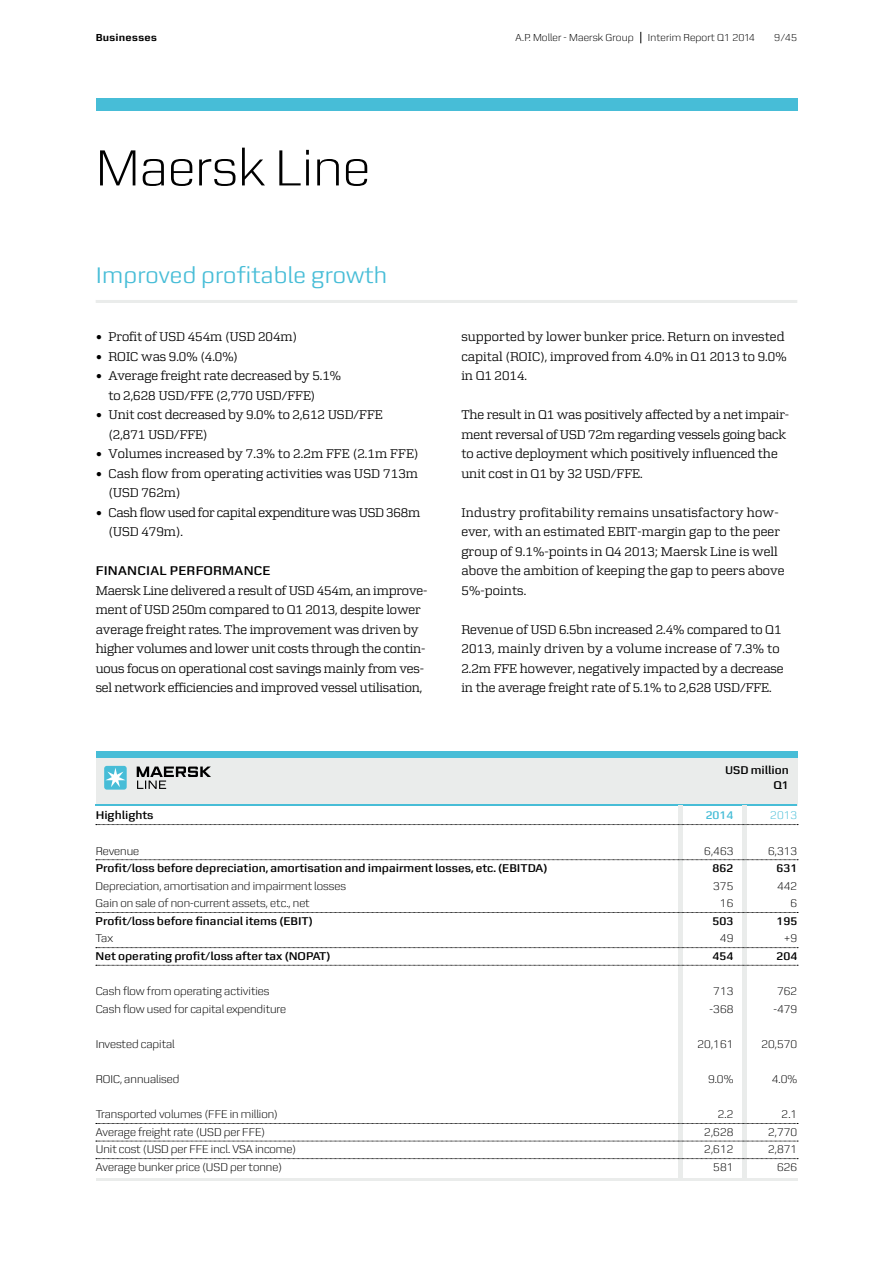
<style>
.page{position:relative;width:893px;height:1263px;background:#fff}
.page>*{position:absolute;margin:0;border:0;box-sizing:border-box;transform-origin:0 0}
.t1{font:300 54px "Zetta Sans";letter-spacing:.005em;color:#000}
.t2{font:24px "Zetta Sans";letter-spacing:.01em;color:#47bdd7}
.t3{font:13.5px/19.5px "Zetta Serif";color:#000}
.t4{font:600 13.5px "Zetta Sans";letter-spacing:.02em;color:#000}
.t5{font:300 12px "Zetta Sans";color:#000}
.t6{font:600 12px/15px "Zetta Sans";color:#000;text-align:right}
.t7{font:600 12px "Zetta Sans";color:#47bdd7}
.t8{font:300 12px "Zetta Sans";color:#47bdd7}
.t9{font:300 10.8px "Zetta Sans";letter-spacing:.01em;color:#000}
.t10{font:700 10.8px "Zetta Sans";letter-spacing:.025em;color:#000}
</style>
<div class="page">
<div style="left:96px;top:98px;width:701px;height:13px;background:#47bdd7"></div>
<hr style="left:96px;top:300px;width:701px;height:3px;background:#eaeceb">
<div style="left:96px;top:751px;width:701px;height:54px;background:#eaeceb"></div>
<hr style="left:96px;top:1178px;width:701px;height:2px;background:#eaeceb">
<div style="left:96px;top:751px;width:701px;height:6px;background:#47bdd7"></div>
<hr style="left:96px;top:804px;width:701px;height:1px;background:#47bdd7">
<hr style="left:742px;top:805px;width:4px;height:375px;background:#eaeceb">
<hr style="left:678px;top:805px;width:4px;height:375px;background:#eaeceb">
<svg style="left:96px;top:824px;width:702px;height:1px"></svg>
<svg style="left:96px;top:859px;width:702px;height:1px"></svg>
<svg style="left:96px;top:912px;width:702px;height:1px"></svg>
<svg style="left:96px;top:947px;width:702px;height:1px"></svg>
<svg style="left:96px;top:965px;width:702px;height:1px"></svg>
<svg style="left:96px;top:1123px;width:702px;height:1px"></svg>
<svg style="left:96px;top:1141px;width:702px;height:1px"></svg>
<svg style="left:96px;top:1158px;width:702px;height:1px"></svg>
<svg style="left:137px;top:766px;width:74px;height:23px"></svg>
<div style="left:104px;top:766px;width:23px;height:24px;background:#47bdd7;border-radius:3px"></div>
<svg style="left:105px;top:768px;width:20px;height:19px"></svg>
<p class="t10" style="left:96px;top:31px;width:63px">Businesses</p>
<p class="t9" style="left:515px;top:32px;width:120px">A.P. Moller - Maersk Group</p>
<p class="t9" style="left:648px;top:32px;width:109px">Interim Report Q1 2014</p>
<p class="t9" style="left:774px;top:32px;width:25px">9/45</p>
<h1 class="t1" style="left:96px;top:138px;width:276px">Maersk Line</h1>
<h2 class="t2" style="left:96px;top:262px;width:293px">Improved profitable growth</h2>
<p class="t3" style="left:96px;top:327px;width:203px">• Profit of USD 454m (USD 204m)</p>
<p class="t3" style="left:96px;top:347px;width:144px">• ROIC was 9.0% (4.0%)</p>
<p class="t3" style="left:108px;top:366px;width:234px;text-indent:-13px">• Average freight rate decreased by 5.1% to 2,628 USD/FFE (2,770 USD/FFE)</p>
<p class="t3" style="left:108px;top:405px;width:276px;text-indent:-13px">• Unit cost decreased by 9.0% to 2,612 USD/FFE (2,871 USD/FFE)</p>
<p class="t3" style="left:96px;top:444px;width:324px">• Volumes increased by 7.3% to 2.2m FFE (2.1m FFE)</p>
<p class="t3" style="left:108px;top:464px;width:311px;text-indent:-13px">• Cash flow from operating activities was USD 713m (USD 762m)</p>
<p class="t3" style="left:108px;top:503px;width:313px;text-indent:-13px">• Cash flow used for capital expenditure was USD 368m (USD 479m).</p>
<p class="t4" style="left:96px;top:563px;width:176px">Financial performance</p>
<p class="t3" style="left:96px;top:581px;width:333px">Maersk Line delivered a result of USD 454m, an improve&shy;ment of USD 250m compared to Q1 2013, despite lower average freight rates. The improvement was driven by higher volumes and lower unit costs through the contin&shy;uous focus on operational cost savings mainly from ves&shy;sel network efficiencies and improved vessel utilisation,</p>
<p class="t3" style="left:461px;top:327px;width:327px">supported by lower bunker price. Return on invested capital (ROIC), improved from 4.0% in Q1 2013 to 9.0% in Q1 2014.</p>
<p class="t3" style="left:461px;top:405px;width:329px">The result in Q1 was positively affected by a net impair&shy;ment reversal of USD 72m regarding vessels going back to active deployment which positively influenced the unit cost in Q1 by 32 USD/FFE.</p>
<p class="t3" style="left:461px;top:503px;width:324px">Industry profitability remains unsatisfactory how&shy;ever, with an estimated EBIT-margin gap to the peer group of 9.1%-points in Q4 2013; Maersk Line is well above the ambition of keeping the gap to peers above 5%-points.</p>
<p class="t3" style="left:461px;top:619px;width:324px">Revenue of USD 6.5bn increased 2.4% compared to Q1<br>2013, mainly driven by a volume increase of 7.3% to 2.2m FFE however, negatively impacted by a decrease in the average freight rate of 5.1% to 2,628 USD/FFE.</p>
<p class="t6" style="left:725px;top:762px;width:65px">USD million<br>Q1</p>
<p class="t6" style="left:96px;top:808px;width:59px">H ighlights</p>
<p class="t7" style="left:706px;top:808px;width:29px">2014</p>
<p class="t8" style="left:770px;top:809px;width:29px">2013</p>
<p class="t5" style="left:96px;top:844px;width:45px">Revenue</p>
<p class="t5" style="left:704px;top:844px;width:31px">6,463</p>
<p class="t5" style="left:768px;top:844px;width:31px">6,313</p>
<p class="t6" style="left:96px;top:860px;width:453px">Profit/loss before depreciation, amortisation and impairment losses, etc. (EBITDA)</p>
<p class="t6" style="left:713px;top:860px;width:22px">862</p>
<p class="t6" style="left:776px;top:860px;width:22px">631</p>
<p class="t5" style="left:96px;top:879px;width:252px">Depreciation, amortisation and impairment losses</p>
<p class="t5" style="left:713px;top:879px;width:22px">375</p>
<p class="t5" style="left:777px;top:879px;width:22px">442</p>
<p class="t5" style="left:96px;top:897px;width:216px">Gain on sale of non-current assets, etc., net</p>
<p class="t5" style="left:720px;top:897px;width:15px">16</p>
<p class="t5" style="left:790px;top:897px;width:8px">6</p>
<p class="t6" style="left:96px;top:913px;width:219px">Profit/loss before financial items (EBIT)</p>
<p class="t6" style="left:713px;top:913px;width:22px">503</p>
<p class="t6" style="left:776px;top:913px;width:22px">195</p>
<p class="t5" style="left:96px;top:932px;width:19px">Tax</p>
<p class="t5" style="left:720px;top:932px;width:15px">49</p>
<p class="t5" style="left:784px;top:932px;width:15px">+9</p>
<p class="t6" style="left:96px;top:948px;width:202px">N et operating profit/loss after tax (NOPAT</p>
<p class="t6" style="left:326px;top:948px;width:6px">)</p>
<p class="t6" style="left:713px;top:948px;width:22px">454</p>
<p class="t6" style="left:776px;top:948px;width:22px">204</p>
<p class="t5" style="left:96px;top:984px;width:175px">Cash flow from operating activities</p>
<p class="t5" style="left:713px;top:984px;width:22px">713</p>
<p class="t5" style="left:777px;top:984px;width:22px">762</p>
<p class="t5" style="left:96px;top:1002px;width:192px">Cash flow used for capital expenditure</p>
<p class="t5" style="left:710px;top:1002px;width:25px">-368</p>
<p class="t5" style="left:773px;top:1002px;width:25px">-479</p>
<p class="t5" style="left:96px;top:1037px;width:81px">Invested capital</p>
<p class="t5" style="left:697px;top:1037px;width:37px">20,161</p>
<p class="t5" style="left:761px;top:1037px;width:37px">20,570</p>
<p class="t5" style="left:96px;top:1072px;width:85px">ROIC, annualised</p>
<p class="t5" style="left:708px;top:1072px;width:27px">9.0%</p>
<p class="t5" style="left:772px;top:1072px;width:27px">4.0%</p>
<p class="t5" style="left:96px;top:1108px;width:184px">Transported volumes (FFE in million)</p>
<p class="t5" style="left:718px;top:1108px;width:17px">2.2</p>
<p class="t5" style="left:782px;top:1108px;width:17px">2.1</p>
<p class="t5" style="left:96px;top:1125px;width:171px">Average freight rate (USD per FFE)</p>
<p class="t5" style="left:704px;top:1125px;width:31px">2,628</p>
<p class="t5" style="left:768px;top:1125px;width:31px">2,770</p>
<p class="t5" style="left:96px;top:1143px;width:202px">Unit cost (USD per FFE incl. VSA income)</p>
<p class="t5" style="left:704px;top:1143px;width:31px">2,612</p>
<p class="t5" style="left:768px;top:1143px;width:31px">2,871</p>
<p class="t5" style="left:96px;top:1160px;width:188px">Average bunker price (USD per tonne)</p>
<p class="t5" style="left:713px;top:1160px;width:22px">581</p>
<p class="t5" style="left:777px;top:1160px;width:22px">626</p>
</div>
